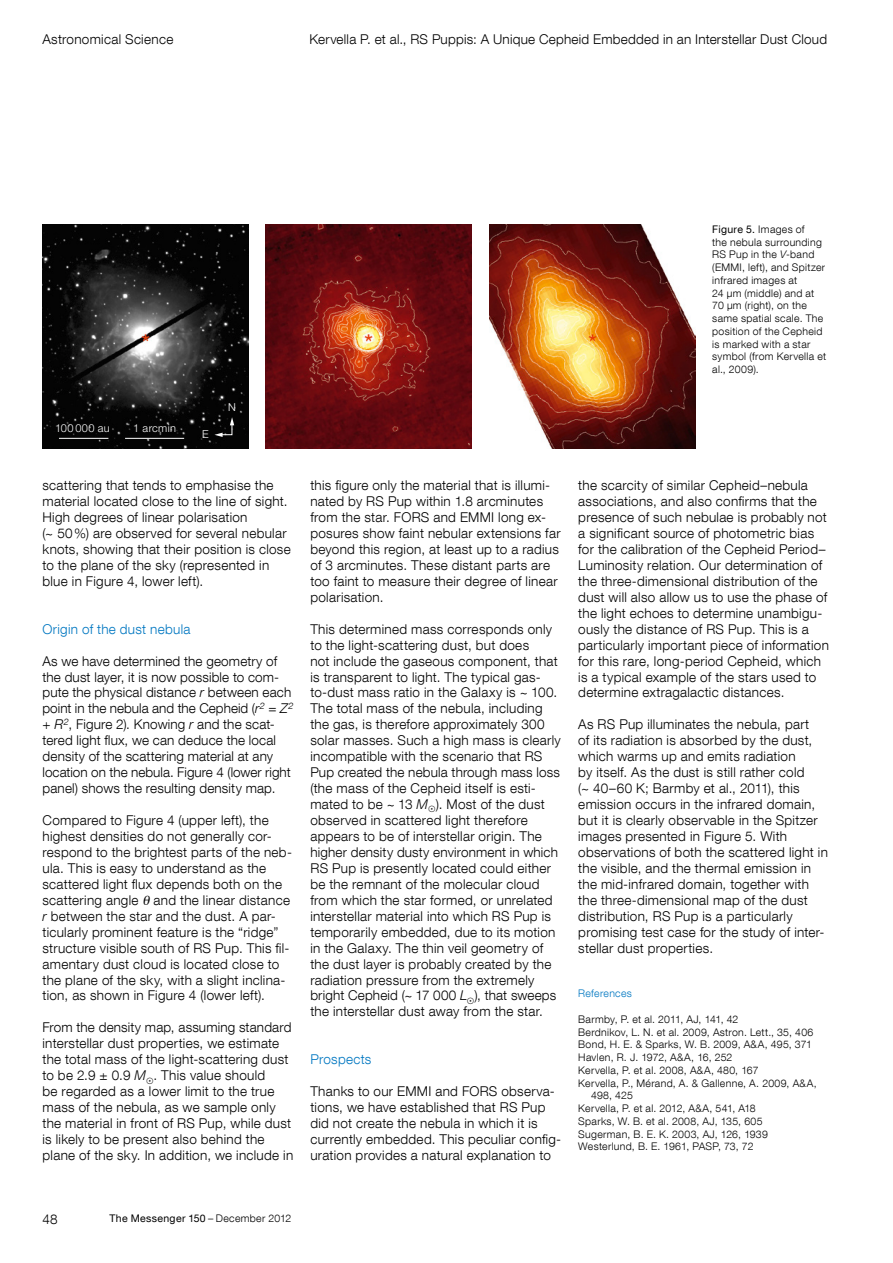
<style>
.page{position:relative;width:893px;height:1263px;background:#fff}
.page>*{position:absolute;margin:0;border:0;box-sizing:border-box;transform-origin:0 0}
._45_9pt{font:300 13.5px/15.9px "Helvetica Neue LT Com";letter-spacing:.02em;color:#000}
._45_9pt_blue{font:300 13.5px "Helvetica Neue LT Com";letter-spacing:.02em;color:#0077c1}
.t1{font:300 10.95px "Helvetica Neue LT Com";letter-spacing:.03em;color:#fff}
._45_7pt_ZA_3_mm{font:300 10.5px/12.8px "Helvetica Neue LT Com";letter-spacing:.03em;color:#000}
.t2{font:10.5px "Helvetica Neue LT Com";letter-spacing:.03em;color:#000}
._45_7pt_ZA_3_mm-2{font:300 10.5px "Helvetica Neue LT Com";letter-spacing:.005em;color:#000}
._45_7pt_ZA_3_mm-3{font:300 10.5px "Helvetica Neue LT Com";letter-spacing:.03em;color:#0077c1}
.s1{font-style:italic}
.s2{font-weight:400}
.s3{font-weight:300}
</style>
<div class="page">
<img style="left:43px;top:225px;width:206px;height:224px">
<svg style="left:214px;top:417px;width:20px;height:20px"></svg>
<hr style="left:125px;top:438px;width:59px;height:1px;background:#fff">
<hr style="left:59px;top:438px;width:49px;height:1px;background:#fff">
<img style="left:266px;top:225px;width:206px;height:224px">
<img style="left:489px;top:225px;width:206px;height:224px">
<p class="_45_9pt" style="left:43px;top:31px;width:132px">Astronomical Science</p>
<p class="_45_9pt" style="left:309px;top:31px;width:519px">Kervella P. et al., RS Puppis: A Unique Cepheid Embedded in an Interstellar Dust Cloud</p>
<p class="t1" style="left:55px;top:422px;width:56px">100 000 au</p>
<p class="t1" style="left:133px;top:422px;width:44px">1 arcmin</p>
<p class="t1" style="left:202px;top:428px;width:8px">E</p>
<p class="t1" style="left:228px;top:401px;width:9px">N</p>
<p class="_45_9pt" style="left:43px;top:477px;width:250px">scattering that tends to emphasise the material located close to the line of sight.<br>High degrees of linear polarisation<br>(~ 50%) are observed for several nebular knots, showing that their position is close to the plane of the sky (represented in blue in Figure 4, lower left).</p>
<p class="_45_9pt_blue" style="left:43px;top:621px;width:149px">Origin of the dust nebula</p>
<p class="_45_9pt" style="left:43px;top:652px;width:252px">As we have determined the geometry of the dust layer, it is now possible to com&shy;pute the physical distance <span class="s1">r</span> between each point in the nebula and the Cepheid (<span class="s1">r</span><sup>2</sup> = <span class="s1">Z</span><sup>2 </sup>+ <span class="s1">R</span><sup>2</sup>, Figure 2). Knowing <span class="s1">r</span> and the scat&shy;tered light flux, we can deduce the local density of the scattering material at any location on the nebula. Figure 4 (lower right panel) shows the resulting density map.</p>
<p class="_45_9pt" style="left:43px;top:812px;width:251px">Compared to Figure 4 (upper left), the highest densities do not generally cor&shy;respond to the brightest parts of the neb&shy;ula. This is easy to understand as the scattered light flux depends both on the scattering angle and the linear distance <span class="s1">r</span> between the star and the dust. A par&shy;ticularly prominent feature is the “ridge” structure visible south of RS Pup. This fil&shy;amentary dust cloud is located close to the plane of the sky, with a slight inclina&shy;tion, as shown in Figure 4 (lower left).</p>
<p class="_45_9pt" style="left:43px;top:1019px;width:252px">From the density map, assuming standard interstellar dust properties, we estimate the total mass of the light-scattering dust to be 2.9 ± 0.9 <span class="s1">M</span><sub>A</sub>. This value should<br>be regarded as a lower limit to the true mass of the nebula, as we sample only the material in front of RS Pup, while dust is likely to be present also behind the plane of the sky. In addition, we include in</p>
<p class="_45_9pt" style="left:310px;top:477px;width:252px">this figure only the material that is illumi&shy;nated by RS Pup within 1.8 arcminutes from the star. FORS and EMMI long ex-- posures show faint nebular extensions far beyond this region, at least up to a radius of 3 arcminutes. These distant parts are too faint to measure their degree of linear polarisation.</p>
<p class="_45_9pt" style="left:310px;top:621px;width:252px">This determined mass corresponds only to the light-scattering dust, but does<br>not include the gaseous component, that is transparent to light. The typical gas&shy;to-dust mass ratio in the Galaxy is ~ 100.<br>The total mass of the nebula, including the gas, is therefore approximately 300 solar masses. Such a high mass is clearly incompatible with the scenario that RS Pup created the nebula through mass loss (the mass of the Cepheid itself is esti&shy;mated to be ~ 13 <span class="s1">M</span><sub>A</sub>). Most of the dust observed in scattered light therefore appears to be of interstellar origin. The higher density dusty environment in which RS Pup is presently located could either be the remnant of the molecular cloud from which the star formed, or unrelated interstellar material into which RS Pup is temporarily embedded, due to its motion in the Galaxy. The thin veil geometry of the dust layer is probably created by the radiation pressure from the extremely bright Cepheid (~ 17 000 <span class="s1">L</span><sub>A</sub>), that sweeps the interstellar dust away from the star.</p>
<p class="_45_9pt_blue" style="left:310px;top:1051px;width:62px">Prospects</p>
<p class="_45_9pt" style="left:310px;top:1083px;width:252px">Thanks to our EMMI and FORS observa&shy;tions, we have established that RS Pup did not create the nebula in which it is currently embedded. This peculiar config&shy;uration provides a natural explanation to</p>
<p class="_45_7pt_ZA_3_mm" style="left:712px;top:223px;width:115px"><span class="s2">Figure 5.</span> Images of<br>the nebula surrounding<br>RS Pup in the <span class="s1">V</span>-band (EMMI, left), and Spitzer infrared images at<br>24 μm (middle) and at<br>70 μm (right), on the same spatial scale. The position of the Cepheid is marked with a star symbol (from Kervella et al., 2009).</p>
<p class="_45_9pt" style="left:578px;top:477px;width:252px">the scarcity of similar Cepheid–nebula associations, and also confirms that the presence of such nebulae is probably not a significant source of photometric bias for the calibration of the Cepheid Period– Luminosity relation. Our determination of the three-dimensional distribution of the dust will also allow us to use the phase of the light echoes to determine unambigu&shy;ously the distance of RS Pup. This is a particularly important piece of information for this rare, long-period Cepheid, which is a typical example of the stars used to determine extragalactic distances.</p>
<p class="_45_9pt" style="left:578px;top:716px;width:251px">As RS Pup illuminates the nebula, part<br>of its radiation is absorbed by the dust, which warms up and emits radiation<br>by itself. As the dust is still rather cold<br>(~ 40–60 K; Barmby et al., 2011), this emission occurs in the infrared domain, but it is clearly observable in the Spitzer images presented in Figure 5. With observations of both the scattered light in the visible, and the thermal emission in the mid-infrared domain, together with the three-dimensional map of the dust distribution, RS Pup is a particularly promising test case for the study of inter&shy;stellar dust properties.</p>
<p class="_45_7pt_ZA_3_mm-3" style="left:578px;top:987px;width:55px">References</p>
<p class="_45_7pt_ZA_3_mm" style="left:578px;top:1012px;width:162px">Barmby, P. et al. 2011, AJ, 141, 42</p>
<p class="_45_7pt_ZA_3_mm" style="left:578px;top:1025px;width:237px">Berdnikov, L. N. et al. 2009, Astron. Lett., 35, 406</p>
<p class="_45_7pt_ZA_3_mm" style="left:578px;top:1038px;width:235px">Bond, H. E. &amp; Sparks, W. B. 2009, A&amp;A, 495, 371</p>
<p class="_45_7pt_ZA_3_mm-2" style="left:578px;top:1051px;width:156px">Havlen, R. J. 1972, A&amp;A, 16, 252</p>
<p class="_45_7pt_ZA_3_mm" style="left:578px;top:1063px;width:182px">Kervella, P. et al. 2008, A&amp;A, 480, 167</p>
<p class="_45_7pt_ZA_3_mm" style="left:591px;top:1076px;width:227px;text-indent:-13px">Kervella, P., Mérand, A. &amp; Gallenne, A. 2009, A&amp;A,<br>498, 425</p>
<p class="_45_7pt_ZA_3_mm" style="left:578px;top:1102px;width:179px">Kervella, P. et al. 2012, A&amp;A, 541, A18</p>
<p class="_45_7pt_ZA_3_mm" style="left:578px;top:1114px;width:186px">Sparks, W. B. et al. 2008, AJ, 135, 605</p>
<p class="_45_7pt_ZA_3_mm" style="left:578px;top:1127px;width:191px">Sugerman, B. E. K. 2003, AJ, 126, 1939</p>
<p class="_45_7pt_ZA_3_mm" style="left:578px;top:1140px;width:177px">Westerlund, B. E. 1961, PASP, 73, 72</p>
<p class="_45_9pt" style="left:43px;top:1211px;width:17px">48</p>
<p class="t2" style="left:109px;top:1211px;width:183px">The Messenger 150 <span class="s3">– December 2012</span></p>
</div>
